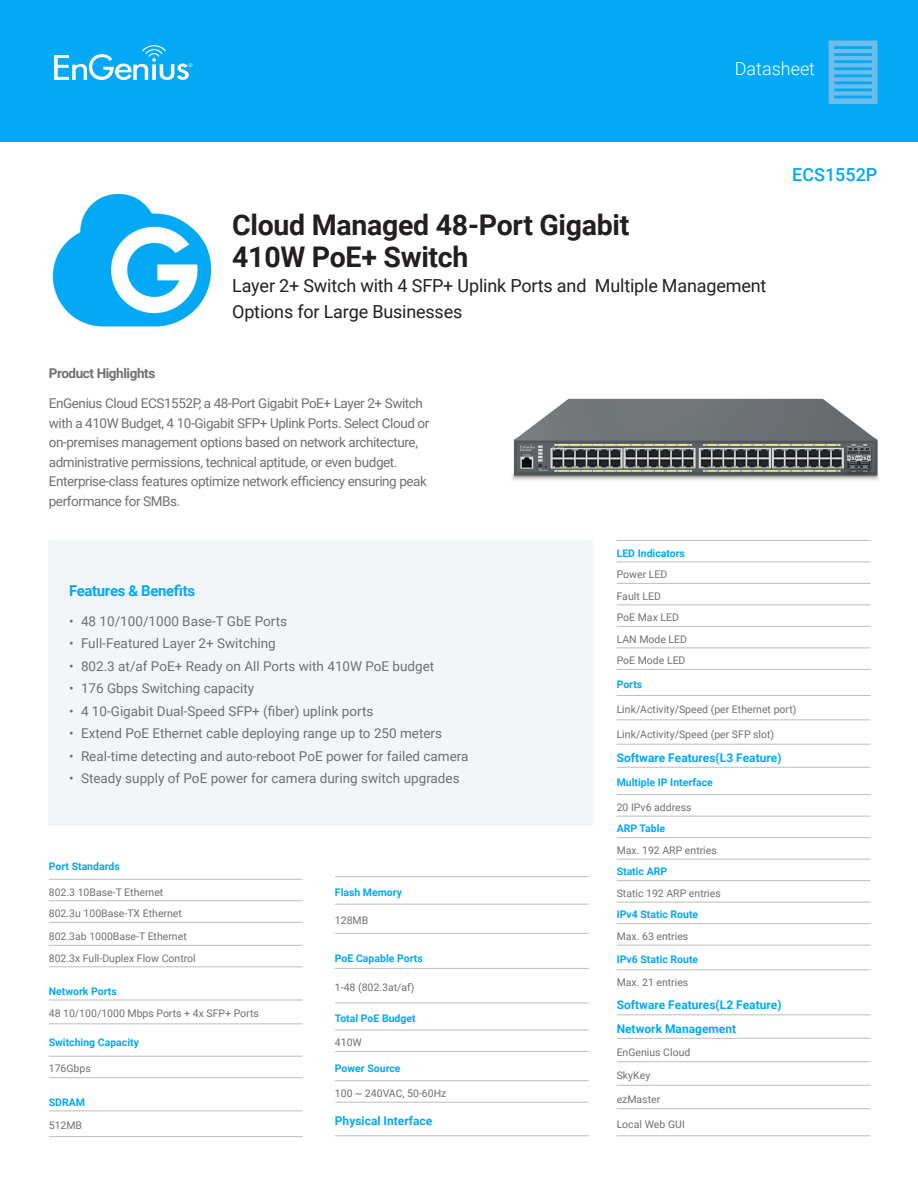
<style>
.page{position:relative;width:918px;height:1188px;background:#fff}
.page>*{position:absolute;margin:0;border:0;box-sizing:border-box;transform-origin:0 0}
.t1{font:700 28.5px/31.5px "Roboto";letter-spacing:-.01em;color:#231f20}
.t2{font:18px/25.5px "Roboto";letter-spacing:-.01em;color:#231f20}
.t3{font:300 18px "Roboto";color:#fff}
.t4{font:500 18px "Roboto";color:#03a9f4}
.t5{font:700 15px "Roboto";letter-spacing:-.025em;color:#03a9f4}
.t6{font:13.5px "Roboto";color:#6f7073}
.t7{font:13.5px/19.5px "Roboto";letter-spacing:-.02em;color:#6f7073}
.t8{font:700 13.5px "Roboto";letter-spacing:-.03em;color:#6f7073}
.t9{font:700 12px "Roboto";color:#03a9f4}
.t10{font:10.5px "Roboto";color:#6f7073}
.t11{font:700 10.5px "Roboto";color:#03a9f4}
</style>
<div class="page">
<div style="left:0;top:0;width:918px;height:142px;background:#03a9f4"></div>
<svg style="left:54px;top:45px;width:138px;height:35px"></svg>
<svg style="left:829px;top:40px;width:49px;height:64px"></svg>
<img style="left:52px;top:193px;width:160px;height:134px">
<div style="left:48px;top:540px;width:545px;height:285px;background:#f3f6f7"></div>
<img style="left:512px;top:398px;width:367px;height:83px">
<hr style="left:49px;top:1111px;width:254px;height:1px;background:#bcbdc0">
<hr style="left:49px;top:879px;width:254px;height:1px;background:#bcbdc0">
<hr style="left:49px;top:900px;width:254px;height:1px;background:#bcbdc0">
<hr style="left:49px;top:922px;width:254px;height:1px;background:#bcbdc0">
<hr style="left:49px;top:945px;width:254px;height:1px;background:#bcbdc0">
<hr style="left:49px;top:966px;width:254px;height:1px;background:#bcbdc0">
<hr style="left:49px;top:1000px;width:254px;height:1px;background:#bcbdc0">
<hr style="left:49px;top:1023px;width:254px;height:1px;background:#bcbdc0">
<hr style="left:49px;top:1056px;width:254px;height:1px;background:#bcbdc0">
<hr style="left:49px;top:1077px;width:254px;height:1px;background:#bcbdc0">
<hr style="left:49px;top:1136px;width:254px;height:1px;background:#bcbdc0">
<hr style="left:335px;top:876px;width:254px;height:1px;background:#bcbdc0">
<hr style="left:335px;top:904px;width:254px;height:1px;background:#bcbdc0">
<hr style="left:335px;top:933px;width:254px;height:1px;background:#bcbdc0">
<hr style="left:335px;top:968px;width:254px;height:1px;background:#bcbdc0">
<hr style="left:335px;top:1003px;width:254px;height:1px;background:#bcbdc0">
<hr style="left:335px;top:1030px;width:254px;height:1px;background:#bcbdc0">
<hr style="left:335px;top:1051px;width:254px;height:1px;background:#bcbdc0">
<hr style="left:335px;top:1080px;width:254px;height:1px;background:#bcbdc0">
<hr style="left:335px;top:1102px;width:254px;height:1px;background:#bcbdc0">
<hr style="left:335px;top:1135px;width:254px;height:1px;background:#bcbdc0">
<hr style="left:617px;top:540px;width:253px;height:1px;background:#bcbdc0">
<hr style="left:617px;top:562px;width:253px;height:1px;background:#bcbdc0">
<hr style="left:617px;top:583px;width:253px;height:1px;background:#bcbdc0">
<hr style="left:617px;top:605px;width:253px;height:1px;background:#bcbdc0">
<hr style="left:617px;top:626px;width:253px;height:1px;background:#bcbdc0">
<hr style="left:617px;top:648px;width:253px;height:1px;background:#bcbdc0">
<hr style="left:617px;top:669px;width:253px;height:1px;background:#bcbdc0">
<hr style="left:617px;top:695px;width:253px;height:1px;background:#bcbdc0">
<hr style="left:617px;top:719px;width:253px;height:1px;background:#bcbdc0">
<hr style="left:617px;top:744px;width:253px;height:1px;background:#bcbdc0">
<hr style="left:617px;top:767px;width:253px;height:1px;background:#bcbdc0">
<hr style="left:617px;top:794px;width:253px;height:1px;background:#bcbdc0">
<hr style="left:617px;top:816px;width:253px;height:1px;background:#bcbdc0">
<hr style="left:617px;top:837px;width:253px;height:1px;background:#bcbdc0">
<hr style="left:617px;top:859px;width:253px;height:1px;background:#bcbdc0">
<hr style="left:617px;top:880px;width:253px;height:1px;background:#bcbdc0">
<hr style="left:617px;top:902px;width:253px;height:1px;background:#bcbdc0">
<hr style="left:617px;top:923px;width:253px;height:1px;background:#bcbdc0">
<hr style="left:617px;top:945px;width:253px;height:1px;background:#bcbdc0">
<hr style="left:617px;top:969px;width:253px;height:1px;background:#bcbdc0">
<hr style="left:617px;top:1014px;width:253px;height:1px;background:#bcbdc0">
<hr style="left:617px;top:1038px;width:253px;height:1px;background:#bcbdc0">
<hr style="left:617px;top:1061px;width:253px;height:1px;background:#bcbdc0">
<hr style="left:617px;top:1085px;width:253px;height:1px;background:#bcbdc0">
<hr style="left:617px;top:1108px;width:253px;height:1px;background:#bcbdc0">
<hr style="left:617px;top:1135px;width:253px;height:1px;background:#bcbdc0">
<h2 class="t3" style="left:735px;top:56px;width:82px">Datasheet</h2>
<p class="t1" style="left:232px;top:208px;width:399px">Cloud Managed 48-Port Gigabit<br>410W PoE+ Switch</p>
<p class="t2" style="left:232px;top:272px;width:536px">Layer 2+ Switch with 4 SFP+ Uplink Ports and Multiple Management<br>Options for Large Businesses</p>
<p class="t8" style="left:49px;top:364px;width:108px">Product Highlights</p>
<p class="t7" style="left:49px;top:393px;width:382px">EnGenius Cloud ECS1552P, a 48-Port Gigabit PoE+ Layer 2+ Switch with a 410W Budget, 4 10-Gigabit SFP+ Uplink Ports. Select Cloud or on-premises management options based on network architecture, administrative permissions, technical aptitude, or even budget.<br>Enterprise-class features optimize network efficiency ensuring peak performance for SMBs.</p>
<h2 class="t4" style="left:792px;top:162px;width:87px">ECS1552P</h2>
<p class="t5" style="left:69px;top:580px;width:128px">Features &amp; Benefits</p>
<p class="t6" style="left:69px;top:611px;width:220px">• 48 10/100/1000 Base-T GbE Ports</p>
<p class="t6" style="left:69px;top:634px;width:208px">• Full-Featured Layer 2+ Switching</p>
<p class="t6" style="left:69px;top:656px;width:367px">• 802.3 at/af PoE+ Ready on All Ports with 410W PoE budget</p>
<p class="t6" style="left:69px;top:679px;width:187px">• 176 Gbps Switching capacity</p>
<p class="t6" style="left:69px;top:701px;width:306px">• 4 10-Gigabit Dual-Speed SFP+ (fiber) uplink ports</p>
<p class="t6" style="left:69px;top:724px;width:375px">• Extend PoE Ethernet cable deploying range up to 250 meters</p>
<p class="t6" style="left:69px;top:746px;width:401px">• Real-time detecting and auto-reboot PoE power for failed camera</p>
<p class="t6" style="left:69px;top:769px;width:392px">• Steady supply of PoE power for camera during switch upgrades</p>
<p class="t11" style="left:49px;top:859px;width:73px">Port Standards</p>
<p class="t10" style="left:49px;top:884px;width:116px">802.3 10Base-T Ethernet</p>
<p class="t10" style="left:49px;top:906px;width:135px">802.3u 100Base-TX Ethernet</p>
<p class="t10" style="left:49px;top:929px;width:140px">802.3ab 1000Base-T Ethernet</p>
<p class="t10" style="left:49px;top:950px;width:148px">802.3x Full-Duplex Flow Control</p>
<p class="t11" style="left:49px;top:984px;width:70px">Network Ports</p>
<p class="t10" style="left:49px;top:1006px;width:212px">48 10/100/1000 Mbps Ports + 4x SFP+ Ports</p>
<p class="t11" style="left:49px;top:1034px;width:92px">Switching Capacity</p>
<p class="t10" style="left:49px;top:1061px;width:44px">176Gbps</p>
<p class="t11" style="left:49px;top:1095px;width:38px">SDRAM</p>
<p class="t10" style="left:49px;top:1118px;width:35px">512MB</p>
<p class="t11" style="left:335px;top:885px;width:69px">Flash Memory</p>
<p class="t10" style="left:335px;top:913px;width:35px">128MB</p>
<p class="t11" style="left:335px;top:951px;width:89px">PoE Capable Ports</p>
<p class="t10" style="left:335px;top:980px;width:81px">1-48 (802.3at/af)</p>
<p class="t11" style="left:335px;top:1011px;width:82px">Total PoE Budget</p>
<p class="t10" style="left:335px;top:1035px;width:29px">410W</p>
<p class="t11" style="left:335px;top:1061px;width:67px">Power Source</p>
<p class="t10" style="left:335px;top:1086px;width:113px">100 ~ 240VAC, 50-60Hz</p>
<p class="t9" style="left:335px;top:1113px;width:99px">Physical Interface</p>
<p class="t11" style="left:617px;top:546px;width:70px">LED Indicators</p>
<p class="t10" style="left:617px;top:567px;width:52px">Power LED</p>
<p class="t10" style="left:617px;top:589px;width:46px">Fault LED</p>
<p class="t10" style="left:617px;top:610px;width:64px">PoE Max LED</p>
<p class="t10" style="left:617px;top:632px;width:72px">LAN Mode LED</p>
<p class="t10" style="left:617px;top:653px;width:70px">PoE Mode LED</p>
<p class="t11" style="left:617px;top:677px;width:27px">Ports</p>
<p class="t10" style="left:617px;top:702px;width:181px">Link/Activity/Speed (per Ethernet port)</p>
<p class="t10" style="left:617px;top:726px;width:159px">Link/Activity/Speed (per SFP slot)</p>
<p class="t9" style="left:617px;top:749px;width:166px">Software Features(L3 Feature)</p>
<p class="t11" style="left:617px;top:775px;width:98px">Multiple IP Interface</p>
<p class="t10" style="left:617px;top:800px;width:77px">20 IPv6 address</p>
<p class="t11" style="left:617px;top:821px;width:50px">ARP Table</p>
<p class="t10" style="left:617px;top:843px;width:102px">Max. 192 ARP entries</p>
<p class="t11" style="left:617px;top:864px;width:52px">Static ARP</p>
<p class="t10" style="left:617px;top:886px;width:106px">Static 192 ARP entries</p>
<p class="t11" style="left:617px;top:907px;width:83px">IPv4 Static Route</p>
<p class="t10" style="left:617px;top:929px;width:73px">Max. 63 entries</p>
<p class="t11" style="left:617px;top:952px;width:83px">IPv6 Static Route</p>
<p class="t10" style="left:617px;top:975px;width:73px">Max. 21 entries</p>
<p class="t9" style="left:617px;top:997px;width:166px">Software Features(L2 Feature)</p>
<p class="t9" style="left:617px;top:1020px;width:121px">Network Management</p>
<p class="t10" style="left:617px;top:1044px;width:75px">EnGenius Cloud</p>
<p class="t10" style="left:617px;top:1068px;width:35px">SkyKey</p>
<p class="t10" style="left:617px;top:1091px;width:45px">ezMaster</p>
<p class="t10" style="left:617px;top:1117px;width:70px">Local Web GUI</p>
</div>
